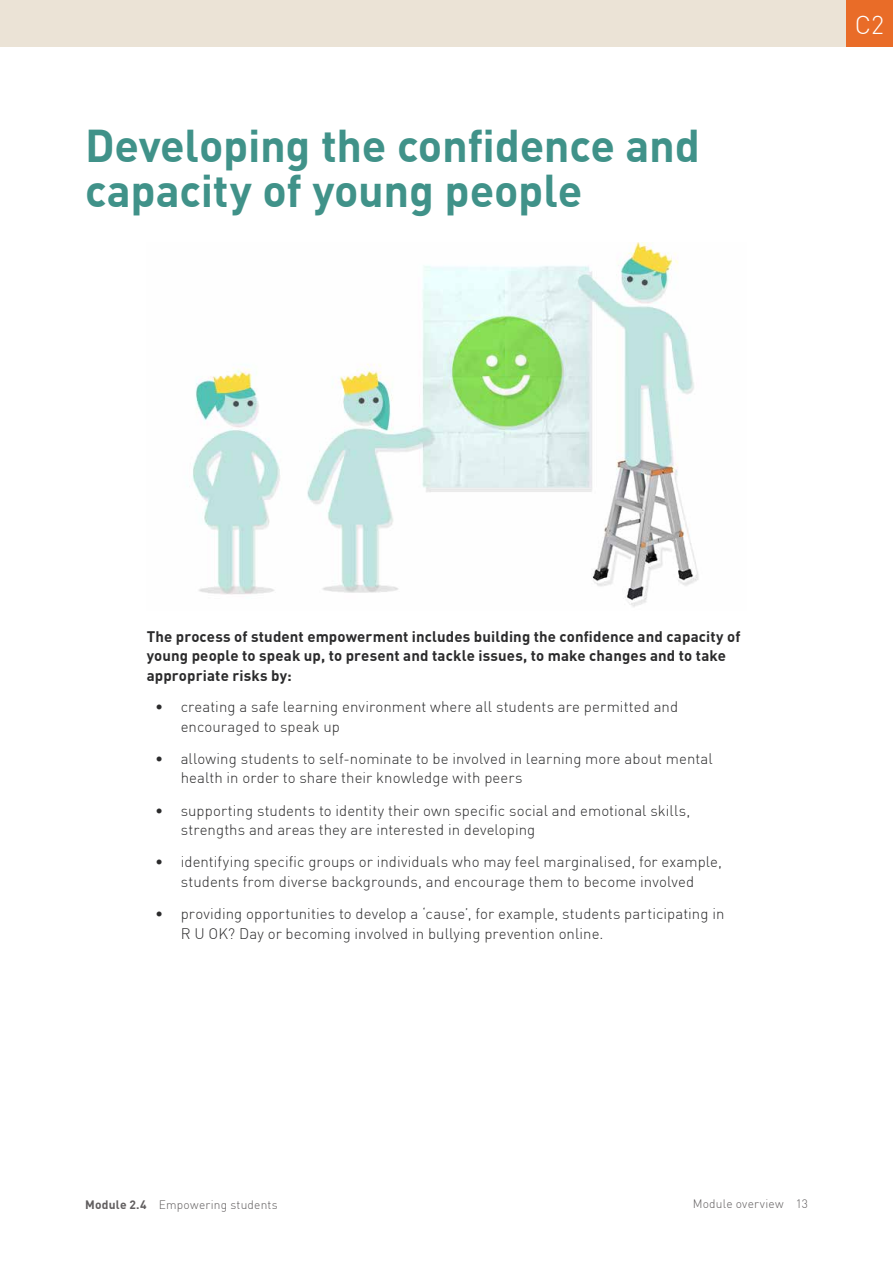
<style>
.page{position:relative;width:893px;height:1263px;background:#fff}
.page>*{position:absolute;margin:0;border:0;box-sizing:border-box;transform-origin:0 0}
.t1{font:700 45px/45px "DIN Pro";letter-spacing:-.005em;color:#409289}
.t2{font:300 25.5px "DIN Pro";color:#fff}
.t3{font:300 15px/19.5px "DIN Pro";letter-spacing:.005em;color:#2b2b2c}
.t4{font:700 15px/19.5px "DIN Pro";letter-spacing:.01em;color:#2b2b2c}
.t5{font:300 12px "DIN Pro";letter-spacing:.015em;color:#615e5f}
.s1{font-weight:700}
</style>
<div class="page">
<div style="left:0;top:0;width:893px;height:47px;background:#ebe3d6"></div>
<div style="left:846px;top:0;width:47px;height:47px;background:#e96c28"></div>
<img style="left:192px;top:242px;width:507px;height:365px">
<h1 class="t1" style="left:85px;top:122px;width:616px">Developing the confidence and capacity of young people</h1>
<h2 class="t2" style="left:855px;top:9px;width:31px">C2</h2>
<p class="t4" style="left:147px;top:626px;width:595px">The process of student empowerment includes building the confidence and capacity of young people to speak up, to present and tackle issues, to make changes and to take appropriate risks by:</p>
<p class="t3" style="left:181px;top:697px;width:499px;text-indent:-26px">• creating a safe learning environment where all students are permitted and encouraged to speak up</p>
<p class="t3" style="left:181px;top:748px;width:533px;text-indent:-26px">• allowing students to self-nominate to be involved in learning more about mental health in order to share their knowledge with peers</p>
<p class="t3" style="left:181px;top:800px;width:511px;text-indent:-26px">• supporting students to identity their own specific social and emotional skills, strengths and areas they are interested in developing</p>
<p class="t3" style="left:155px;top:852px;width:568px;text-align:center">• identifying specific groups or individuals who may feel marginalised, for example, students from diverse backgrounds, and encourage them to become involved</p>
<p class="t3" style="left:181px;top:904px;width:545px;text-indent:-26px">• providing opportunities to develop a ‘cause’, for example, students participating in<br>R U OK? Day or becoming involved in bullying prevention online.</p>
<p class="t5" style="left:85px;top:1197px;width:194px"><span class="s1">Module 2.4</span> Empowering students</p>
<p class="t5" style="left:693px;top:1196px;width:117px">Module overview 13</p>
</div>
